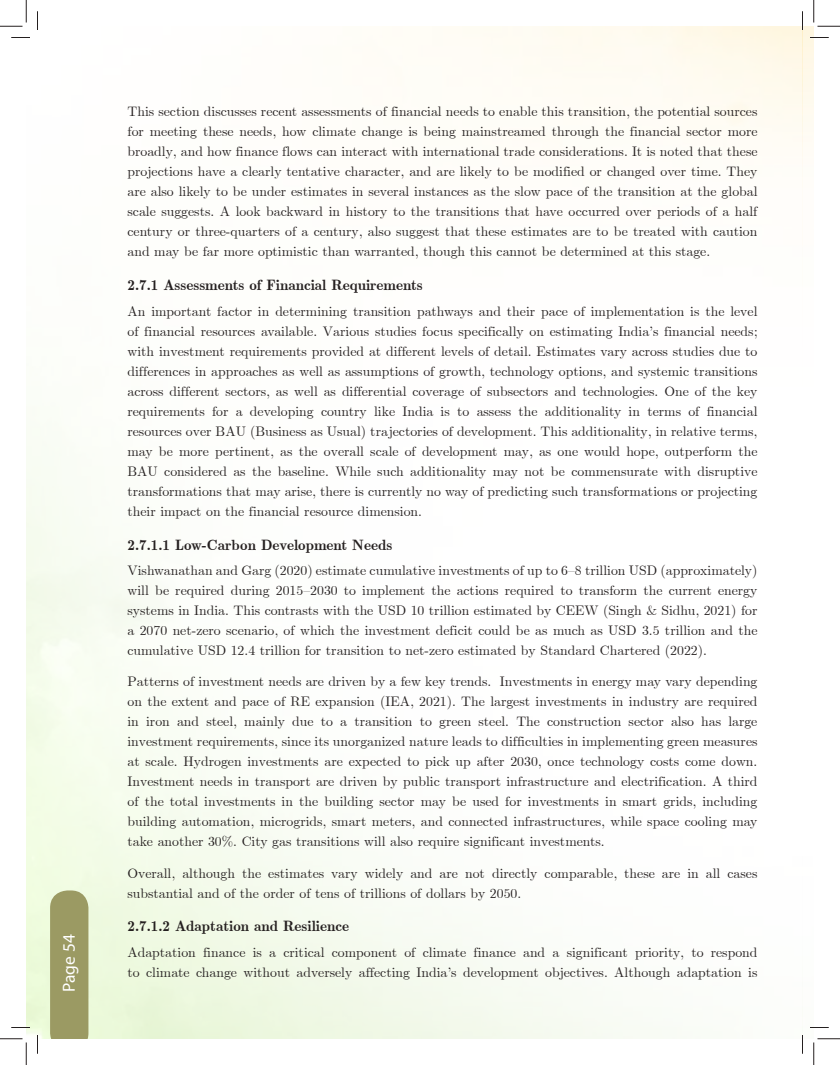
<style>
.page{position:relative;width:840px;height:1065px;background:#fff}
.page>*{position:absolute;margin:0;border:0;box-sizing:border-box;transform-origin:0 0}
.t1{font:17.5px "Myriad Pro";color:#fff}
.t2{font:700 15px "Euclid";color:#241f1f}
.t3{font:13.75px/20px "Euclid";color:#241f1f;text-align:justify}
</style>
<div class="page">
<div style="left:50px;top:890px;width:38px;height:149px;background:#9b9a63"></div>
<svg style="left:11px;top:37px;width:19px;height:1px"></svg>
<svg style="left:810px;top:37px;width:19px;height:1px"></svg>
<svg style="left:11px;top:1027px;width:19px;height:1px"></svg>
<svg style="left:810px;top:1027px;width:19px;height:1px"></svg>
<svg style="left:37px;top:11px;width:1px;height:19px"></svg>
<svg style="left:37px;top:1035px;width:1px;height:19px"></svg>
<svg style="left:802px;top:11px;width:1px;height:19px"></svg>
<svg style="left:802px;top:1035px;width:1px;height:19px"></svg>
<svg style="left:0;top:0;width:27px;height:27px"></svg>
<svg style="left:0;top:1039px;width:27px;height:26px"></svg>
<svg style="left:814px;top:0;width:26px;height:27px"></svg>
<svg style="left:814px;top:1039px;width:26px;height:26px"></svg>
<p class="t1" style="left:58px;top:992px;width:59px;rotate:-90deg">Page 54</p>
<p class="t3" style="left:128px;top:102px;width:632px">This section discusses recent assessments of financial needs to enable this transition, the potential sources for meeting these needs, how climate change is being mainstreamed through the financial sector more broadly, and how finance flows can interact with international trade considerations. It is noted that these projections have a clearly tentative character, and are likely to be modified or changed over time. They are also likely to be under estimates in several instances as the slow pace of the transition at the global scale suggests. A look backward in history to the transitions that have occurred over periods of a half century or three-quarters of a century, also suggest that these estimates are to be treated with caution and may be far more optimistic than warranted, though this cannot be determined at this stage.</p>
<p class="t2" style="left:128px;top:277px;width:297px">2.7.1 Assessments of Financial Requirements</p>
<p class="t3" style="left:128px;top:301px;width:632px">An important factor in determining transition pathways and their pace of implementation is the level of financial resources available. Various studies focus specifically on estimating India’s financial needs; with investment requirements provided at different levels of detail. Estimates vary across studies due to differences in approaches as well as assumptions of growth, technology options, and systemic transitions across different sectors, as well as differential coverage of subsectors and technologies. One of the key requirements for a developing country like India is to assess the additionality in terms of financial resources over BAU (Business as Usual) trajectories of development. This additionality, in relative terms, may be more pertinent, as the overall scale of development may, as one would hope, outperform the BAU considered as the baseline. While such additionality may not be commensurate with disruptive transformations that may arise, there is currently no way of predicting such transformations or projecting their impact on the financial resource dimension.</p>
<p class="t2" style="left:128px;top:536px;width:266px">2.7.1.1 Low-Carbon Development Needs</p>
<p class="t3" style="left:128px;top:561px;width:632px">Vishwanathan and Garg (2020) estimate cumulative investments of up to 6–8 trillion USD (approximately) will be required during 2015–2030 to implement the actions required to transform the current energy systems in India. This contrasts with the USD 10 trillion estimated by CEEW (Singh &amp; Sidhu, 2021) for a 2070 net-zero scenario, of which the investment deficit could be as much as USD 3.5 trillion and the cumulative USD 12.4 trillion for transition to net-zero estimated by Standard Chartered (2022).</p>
<p class="t3" style="left:128px;top:672px;width:632px">Patterns of investment needs are driven by a few key trends. Investments in energy may vary depending on the extent and pace of RE expansion (IEA, 2021). The largest investments in industry are required in iron and steel, mainly due to a transition to green steel. The construction sector also has large investment requirements, since its unorganized nature leads to difficulties in implementing green measures at scale. Hydrogen investments are expected to pick up after 2030, once technology costs come down.<br>Investment needs in transport are driven by public transport infrastructure and electrification. A third of the total investments in the building sector may be used for investments in smart grids, including building automation, microgrids, smart meters, and connected infrastructures, while space cooling may take another 30%. City gas transitions will also require significant investments.</p>
<p class="t3" style="left:128px;top:863px;width:631px">Overall, although the estimates vary widely and are not directly comparable, these are in all cases substantial and of the order of tens of trillions of dollars by 2050.</p>
<p class="t2" style="left:128px;top:918px;width:223px">2.7.1.2 Adaptation and Resilience</p>
<p class="t3" style="left:128px;top:943px;width:632px">Adaptation finance is a critical component of climate finance and a significant priority, to respond to climate change without adversely affecting India’s development objectives. Although adaptation is</p>
</div>
